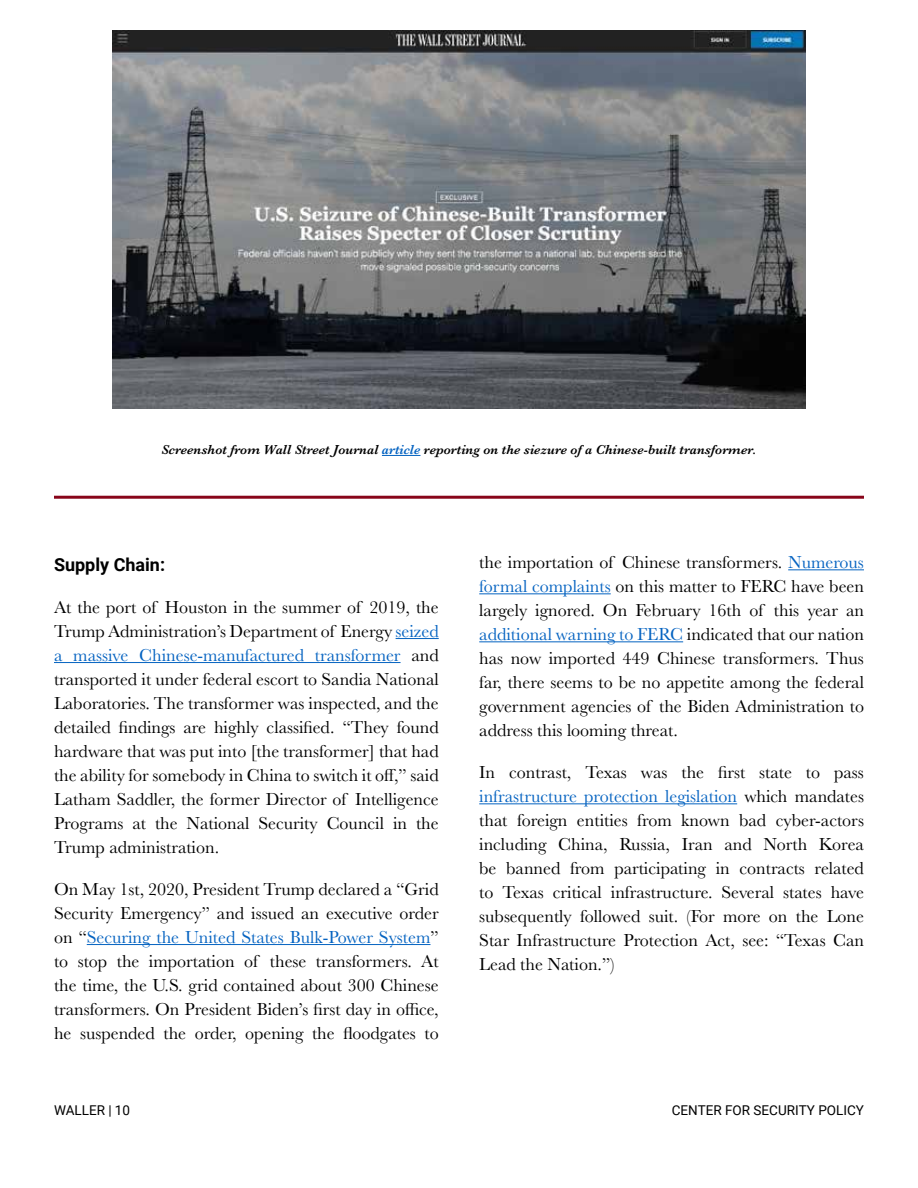
<style>
.page{position:relative;width:918px;height:1188px;background:#fff}
.page>*{position:absolute;margin:0;border:0;box-sizing:border-box;transform-origin:0 0}
.t1{font:18px/24px "Baskerville";color:#000;text-align:justify}
.t2{font:700 18px "Roboto";color:#000}
.t3{font:italic 600 13.5px "Baskerville";color:#000}
.t4{font:13.5px "Roboto";color:#000}
.s1{color:#0563c1}
</style>
<div class="page">
<hr style="left:396px;top:638px;width:43px;height:1px;background:#0563c1">
<hr style="left:54px;top:662px;width:347px;height:1px;background:#0563c1">
<hr style="left:87px;top:944px;width:343px;height:1px;background:#0563c1">
<hr style="left:788px;top:569px;width:76px;height:1px;background:#0563c1">
<hr style="left:479px;top:593px;width:132px;height:1px;background:#0563c1">
<hr style="left:479px;top:641px;width:204px;height:1px;background:#0563c1">
<hr style="left:479px;top:803px;width:258px;height:1px;background:#0563c1">
<img style="left:112px;top:31px;width:694px;height:377px">
<hr style="left:54px;top:496px;width:810px;height:3px;background:#88051a">
<hr style="left:382px;top:455px;width:38px;height:1px;background:#0563c1">
<p class="t3" style="left:161px;top:441px;width:597px">Screenshot from Wall Street Journal <span class="s1">article</span> reporting on the siezure of a Chinese-built transformer.</p>
<p class="t2" style="left:54px;top:552px;width:113px">Supply Chain:</p>
<p class="t1" style="left:54px;top:595px;width:386px">At the port of Houston in the summer of 2019, the Trump Administration’s Department of Energy <span class="s1">seized a massive Chinese-manufactured transformer</span> and transported it under federal escort to Sandia National Laboratories. The transformer was inspected, and the detailed findings are highly classified. “They found hardware that was put into [the transformer] that had the ability for somebody in China to switch it off,” said Latham Saddler, the former Director of Intelligence Programs at the National Security Council in the Trump administration.</p>
<p class="t1" style="left:54px;top:877px;width:386px">On May 1st, 2020, President Trump declared a “Grid Security Emergency” and issued an executive order on “<span class="s1">Securing the United States Bulk-Power System</span>” to stop the importation of these transformers. At the time, the U.S. grid contained about 300 Chinese transformers. On President Biden’s first day in office, he suspended the order, opening the floodgates to</p>
<p class="t1" style="left:479px;top:550px;width:386px">the importation of Chinese transformers. <span class="s1">Numerous formal complaints</span> on this matter to FERC have been largely ignored. On February 16th of this year an <span class="s1">additional warning to FERC</span> indicated that our nation has now imported 449 Chinese transformers. Thus far, there seems to be no appetite among the federal government agencies of the Biden Administration to address this looming threat.</p>
<p class="t1" style="left:479px;top:760px;width:386px">In contrast, Texas was the first state to pass <span class="s1">infrastructure protection legislation</span> which mandates that foreign entities from known bad cyber-actors including China, Russia, Iran and North Korea be banned from participating in contracts related to Texas critical infrastructure. Several states have subsequently followed suit. (For more on the Lone Star Infrastructure Protection Act, see: “Texas Can Lead the Nation.”)</p>
<p class="t4" style="left:54px;top:1100px;width:78px">WALLER | 10</p>
<p class="t4" style="left:672px;top:1100px;width:194px">CENTER FOR SECURITY POLICY</p>
</div>
